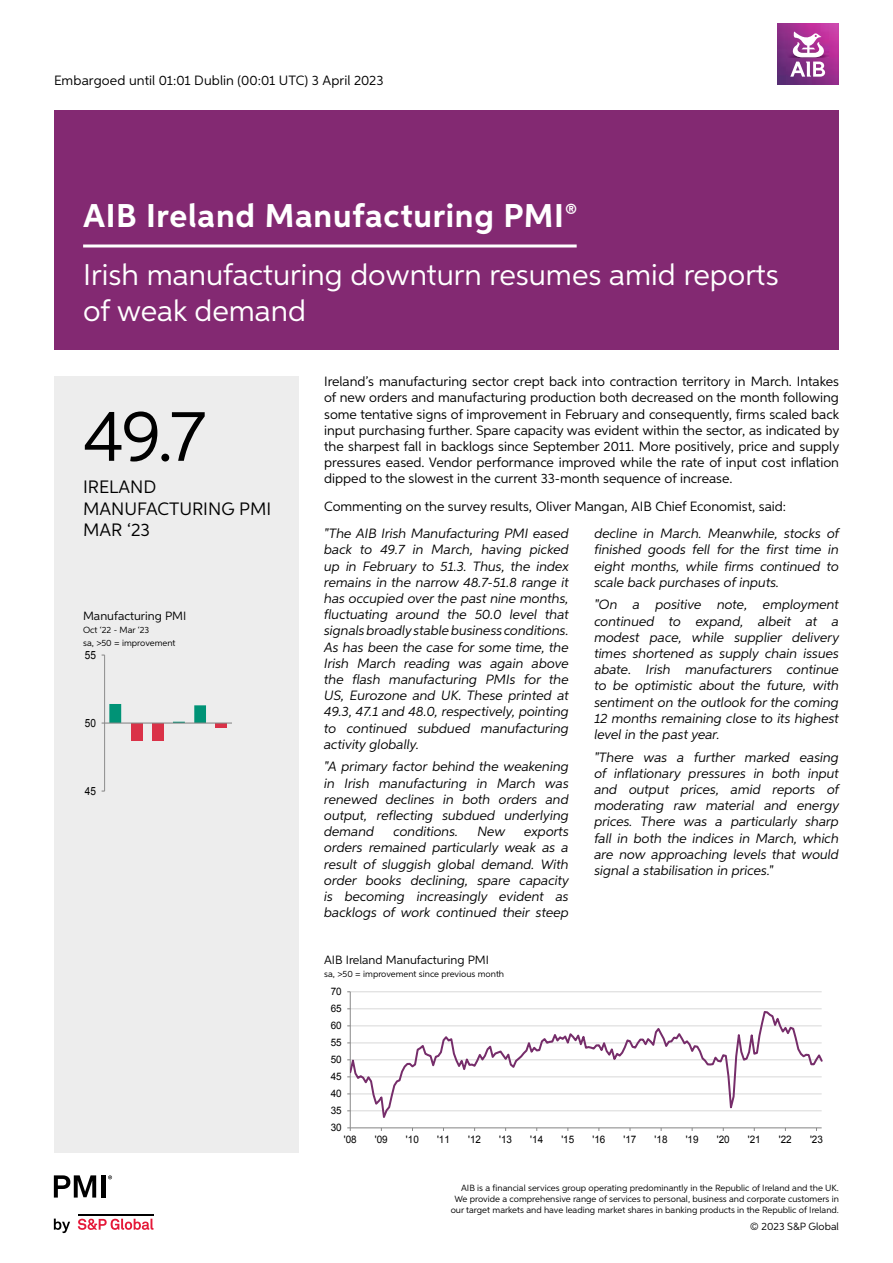
<style>
.page{position:relative;width:893px;height:1263px;background:#fff}
.page>*{position:absolute;margin:0;border:0;box-sizing:border-box;transform-origin:0 0}
.t1{font:72px "Aspira";color:#000}
.t2{font:700 33px "Aspira";letter-spacing:.02em;color:#fff}
.t3{font:30px/36px "Aspira";color:#fff}
.t4{font:18px/21.6px "Aspira";color:#000}
.t5{font:italic 13.5px/16.2px "Aspira";color:#000;text-align:justify}
.t6{font:13.5px/16.2px "Aspira";color:#000;text-align:justify}
.t7{font:12px "Aspira";color:#000}
.t8{font:11.25px "Arial";color:#000;scale:.89 1}
.t9{font:10.5px "Aspira";color:#000}
.t10{font:10.35px "Arial";color:#000;scale:.96 1}
.t11{font:9px/10.8px "Aspira";color:#000;text-align:right}
</style>
<div class="page">
<div style="left:54px;top:111px;width:785px;height:239px;background:#832972"></div>
<div style="left:54px;top:376px;width:245px;height:776px;background:#ededed"></div>
<hr style="left:83px;top:244px;width:494px;height:3px;background:#fff">
<div style="left:131px;top:723px;width:11px;height:18px;background:#da3248"></div>
<div style="left:152px;top:723px;width:12px;height:18px;background:#da3248"></div>
<hr style="left:215px;top:723px;width:12px;height:4px;background:#da3248">
<hr style="left:104px;top:655px;width:1px;height:136px;background:#868686">
<svg style="left:102px;top:704px;width:104px;height:20px"></svg>
<hr style="left:105px;top:723px;width:127px;height:1px;background:#868686">
<hr style="left:350px;top:1008px;width:472px;height:1px;background:#d9d9d9">
<hr style="left:350px;top:991px;width:472px;height:1px;background:#d9d9d9">
<hr style="left:350px;top:992px;width:1px;height:136px;background:#868686">
<hr style="left:350px;top:1127px;width:472px;height:1px;background:#868686">
<svg style="left:347px;top:1127px;width:4px;height:4px"></svg>
<svg style="left:350px;top:1010px;width:472px;height:115px"></svg>
<img style="left:778px;top:24px;width:61px;height:61px">
<svg style="left:790px;top:32px;width:35px;height:45px"></svg>
<svg style="left:54px;top:1218px;width:16px;height:15px"></svg>
<svg style="left:78px;top:1218px;width:75px;height:12px"></svg>
<hr style="left:78px;top:1213px;width:75px;height:2px;background:#000">
<svg style="left:54px;top:1175px;width:42px;height:22px"></svg>
<div style="left:101px;top:1175px;width:5px;height:22px;background:#000"></div>
<svg style="left:108px;top:1175px;width:4px;height:4px"></svg>
<p class="t6" style="left:54px;top:72px;width:331px">Embargoed until 01:01 Dublin (00:01 UTC) 3 April 2023</p>
<h2 class="t2" style="left:83px;top:196px;width:496px">AIB Ireland Manufacturing PMI<sup>®</sup></h2>
<h3 class="t3" style="left:83px;top:256px;width:697px">Irish manufacturing downturn resumes amid reports of weak demand</h3>
<h1 class="t1" style="left:83px;top:392px;width:124px">49.7</h1>
<h3 class="t4" style="left:83px;top:476px;width:190px">IRELAND<br>MANUFACTURING PMI</h3>
<h3 class="t4" style="left:83px;top:519px;width:68px">MAR ‘23</h3>
<p class="t7" style="left:83px;top:608px;width:105px">Manufacturing PMI</p>
<p class="t11" style="left:83px;top:637px;width:94px">sa, &gt;50 = improvement</p>
<p class="t11" style="left:83px;top:624px;width:68px">Oct ‘22 - Mar ‘23</p>
<p class="t8" style="left:85px;top:647px;width:14px">55</p>
<p class="t8" style="left:85px;top:715px;width:14px">50</p>
<p class="t8" style="left:85px;top:783px;width:14px">45</p>
<p class="t6" style="left:324px;top:373px;width:517px">Ireland’s manufacturing sector crept back into contraction territory in March. Intakes of new orders and manufacturing production both decreased on the month following some tentative signs of improvement in February and consequently, firms scaled back input purchasing further. Spare capacity was evident within the sector, as indicated by the sharpest fall in backlogs since September 2011. More positively, price and supply pressures eased. Vendor performance improved while the rate of input cost inflation dipped to the slowest in the current 33-month sequence of increase.</p>
<p class="t6" style="left:324px;top:498px;width:463px">Commenting on the survey results, Oliver Mangan, AIB Chief Economist, said:</p>
<p class="t5" style="left:324px;top:525px;width:246px">"The AIB Irish Manufacturing PMI eased back to 49.7 in March, having picked up in February to 51.3. Thus, the index remains in the narrow 48.7-51.8 range it has occupied over the past nine months, fluctuating around the 50.0 level that signals broadly stable business conditions.<br>As has been the case for some time, the Irish March reading was again above the flash manufacturing PMIs for the US, Eurozone and UK. These printed at 49.3, 47.1 and 48.0, respectively, pointing to continued subdued manufacturing activity globally.</p>
<p class="t5" style="left:324px;top:758px;width:246px">"A primary factor behind the weakening in Irish manufacturing in March was renewed declines in both orders and output, reflecting subdued underlying demand</p>
<p class="t5" style="left:393px;top:823px;width:66px">conditions.</p>
<p class="t5" style="left:477px;top:823px;width:30px">New</p>
<p class="t5" style="left:324px;top:823px;width:246px;text-indent:200px">exports orders remained particularly weak as a result of sluggish global demand. With order books declining, spare capacity is becoming increasingly evident as backlogs of work continued their steep</p>
<p class="t7" style="left:324px;top:953px;width:166px">AIB Ireland Manufacturing PMI</p>
<p class="t11" style="left:324px;top:969px;width:182px">sa, &gt;50 = improvement since previous month</p>
<p class="t10" style="left:331px;top:985px;width:13px">70</p>
<p class="t10" style="left:331px;top:1002px;width:13px">65</p>
<p class="t10" style="left:331px;top:1019px;width:13px">60</p>
<p class="t10" style="left:331px;top:1036px;width:13px">55</p>
<p class="t10" style="left:331px;top:1053px;width:13px">50</p>
<p class="t10" style="left:331px;top:1070px;width:13px">45</p>
<p class="t10" style="left:331px;top:1087px;width:13px">40</p>
<p class="t10" style="left:331px;top:1104px;width:13px">35</p>
<p class="t10" style="left:331px;top:1121px;width:13px">30</p>
<p class="t5" style="left:594px;top:525px;width:246px">decline in March. Meanwhile, stocks of finished goods fell for the first time in eight months, while firms continued to scale back purchases of inputs.</p>
<p class="t5" style="left:594px;top:596px;width:246px">"On a positive note, employment continued to expand, albeit at a modest pace, while supplier delivery times shortened as supply chain issues abate. Irish manufacturers continue to be optimistic about the future, with sentiment on the outlook for the coming 12 months remaining close to its highest level in the past year.</p>
<p class="t5" style="left:594px;top:749px;width:246px">"There was a further marked easing of inflationary pressures in both input and output prices, amid reports of moderating raw material and energy prices. There was a particularly sharp fall in both the indices in March, which are now approaching levels that would signal a stabilisation in prices."</p>
<p class="t10" style="left:344px;top:1133px;width:15px">'08</p>
<p class="t10" style="left:375px;top:1133px;width:15px">'09</p>
<p class="t10" style="left:406px;top:1133px;width:15px">'10</p>
<p class="t10" style="left:437px;top:1133px;width:15px">'11</p>
<p class="t10" style="left:468px;top:1133px;width:15px">'12</p>
<p class="t10" style="left:499px;top:1133px;width:15px">'13</p>
<p class="t10" style="left:530px;top:1133px;width:15px">'14</p>
<p class="t10" style="left:561px;top:1133px;width:15px">'15</p>
<p class="t10" style="left:592px;top:1133px;width:15px">'16</p>
<p class="t10" style="left:623px;top:1133px;width:15px">'17</p>
<p class="t10" style="left:655px;top:1133px;width:15px">'18</p>
<p class="t10" style="left:686px;top:1133px;width:15px">'19</p>
<p class="t10" style="left:717px;top:1133px;width:15px">'20</p>
<p class="t10" style="left:748px;top:1133px;width:15px">'21</p>
<p class="t10" style="left:779px;top:1133px;width:15px">'22</p>
<p class="t10" style="left:810px;top:1133px;width:15px">'23</p>
<p class="t11" style="left:451px;top:1182px;width:390px">AIB is a financial services group operating predominantly in the Republic of Ireland and the UK.<br>We provide a comprehensive range of services to personal, business and corporate customers in our target markets and have leading market shares in banking products in the Republic of Ireland.</p>
<p class="t9" style="left:750px;top:1220px;width:90px">© 2023 S&amp;P Global</p>
</div>
